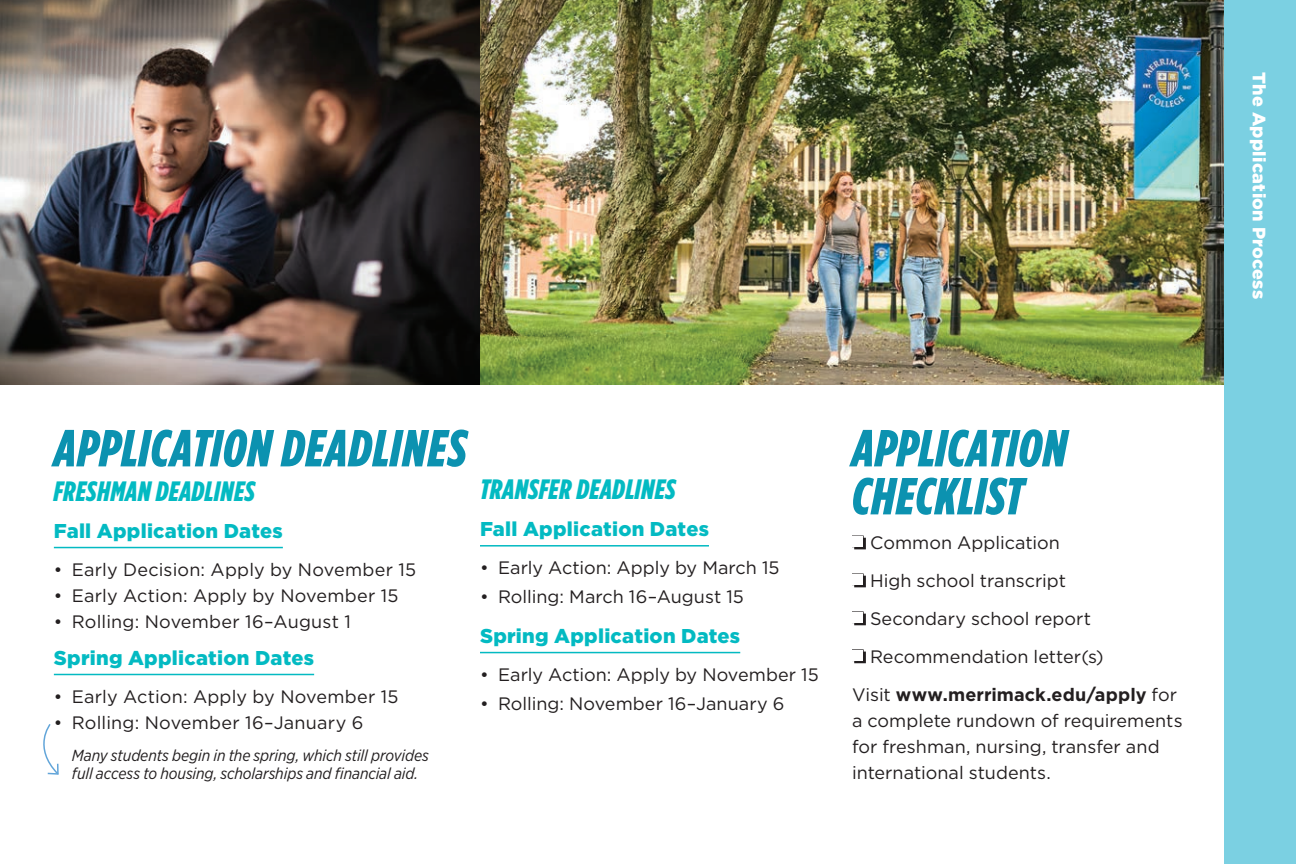
<style>
.page{position:relative;width:1296px;height:864px;background:#fff}
.page>*{position:absolute;margin:0;border:0;box-sizing:border-box;transform-origin:0 0}
.t1{font:italic 900 52px/48px "Gotham Condensed";letter-spacing:.015em;color:#0c92b0}
.t2{font:italic 900 28px "Gotham Condensed";letter-spacing:.02em;color:#03bac2}
.t3{font:900 20px "Gotham";letter-spacing:.01em;color:#03bac2}
.t4{font:18px/26px "Gotham";letter-spacing:.005em;color:#231f20}
.t5{font:700 18px "Gotham";letter-spacing:.005em;color:#231f20}
.t6{font:900 18px "Gotham";letter-spacing:.015em;color:#fff}
.t7{font:italic 16px/18px "Gotham Narrow";letter-spacing:-.005em;color:#231f20}
.s1{font-weight:400}
</style>
<div class="page">
<img style="left:480px;top:0;width:744px;height:384px">
<img style="left:0;top:0;width:480px;height:384px">
<div style="left:1224px;top:0;width:72px;height:864px;background:#7bd0e2"></div>
<svg style="left:852px;top:536px;width:14px;height:13px"></svg>
<div style="left:853px;top:536px;width:10px;height:11px;background:#fff"></div>
<svg style="left:852px;top:573px;width:14px;height:14px"></svg>
<div style="left:853px;top:574px;width:10px;height:11px;background:#fff"></div>
<svg style="left:852px;top:611px;width:14px;height:14px"></svg>
<div style="left:853px;top:612px;width:10px;height:11px;background:#fff"></div>
<svg style="left:852px;top:649px;width:14px;height:14px"></svg>
<div style="left:853px;top:650px;width:10px;height:10px;background:#fff"></div>
<hr style="left:54px;top:547px;width:229px;height:1px;background:#03bac2">
<hr style="left:54px;top:674px;width:260px;height:1px;background:#03bac2">
<hr style="left:480px;top:545px;width:229px;height:2px;background:#03bac2">
<hr style="left:480px;top:652px;width:260px;height:1px;background:#03bac2">
<svg style="left:43px;top:724px;width:16px;height:51px"></svg>
<h1 class="t1" style="left:54px;top:424px;width:414px">APPLICATION DEADLINES</h1>
<h2 class="t2" style="left:54px;top:474px;width:203px">FRESHMAN DEADLINES</h2>
<p class="t3" style="left:54px;top:517px;width:230px">Fall Application Dates</p>
<p class="t4" style="left:54px;top:556px;width:364px">• Early Decision: Apply by November 15</p>
<p class="t4" style="left:54px;top:582px;width:346px">• Early Action: Apply by November 15</p>
<p class="t4" style="left:54px;top:608px;width:298px">• Rolling: November 16–August 1</p>
<p class="t3" style="left:54px;top:644px;width:262px">Spring Application Dates</p>
<p class="t4" style="left:54px;top:683px;width:346px">• Early Action: Apply by November 15</p>
<p class="t4" style="left:54px;top:709px;width:311px">• Rolling: November 16–January 6</p>
<p class="t7" style="left:72px;top:746px;width:359px">Many students begin in the spring, which still provides full access to housing, scholarships and financial aid.</p>
<h2 class="t2" style="left:480px;top:473px;width:197px">TRANSFER DEADLINES</h2>
<p class="t3" style="left:480px;top:515px;width:230px">Fall Application Dates</p>
<p class="t4" style="left:480px;top:554px;width:301px">• Early Action: Apply by March 15</p>
<p class="t4" style="left:480px;top:583px;width:266px">• Rolling: March 16–August 15</p>
<p class="t3" style="left:480px;top:622px;width:262px">Spring Application Dates</p>
<p class="t4" style="left:480px;top:661px;width:340px">• Early Action: Apply by November 15</p>
<p class="t4" style="left:480px;top:690px;width:306px">• Rolling: November 16–January 6</p>
<h1 class="t1" style="left:852px;top:424px;width:216px">APPLICATION<br>CHECKLIST</h1>
<p class="t4" style="left:870px;top:530px;width:191px">Common Application</p>
<p class="t4" style="left:870px;top:568px;width:197px">High school transcript</p>
<p class="t4" style="left:870px;top:606px;width:223px">Secondary school report</p>
<p class="t4" style="left:870px;top:644px;width:235px">Recommendation letter(s)</p>
<p class="t5" style="left:852px;top:683px;width:327px"><span class="s1">Visit</span> www.merrimack.edu/apply <span class="s1">for</span></p>
<p class="t4" style="left:852px;top:707px;width:332px">a complete rundown of requirements for freshman, nursing, transfer and international students.</p>
<p class="t6" style="left:1272px;top:72px;width:229px;rotate:90deg">The Application Process</p>
</div>
